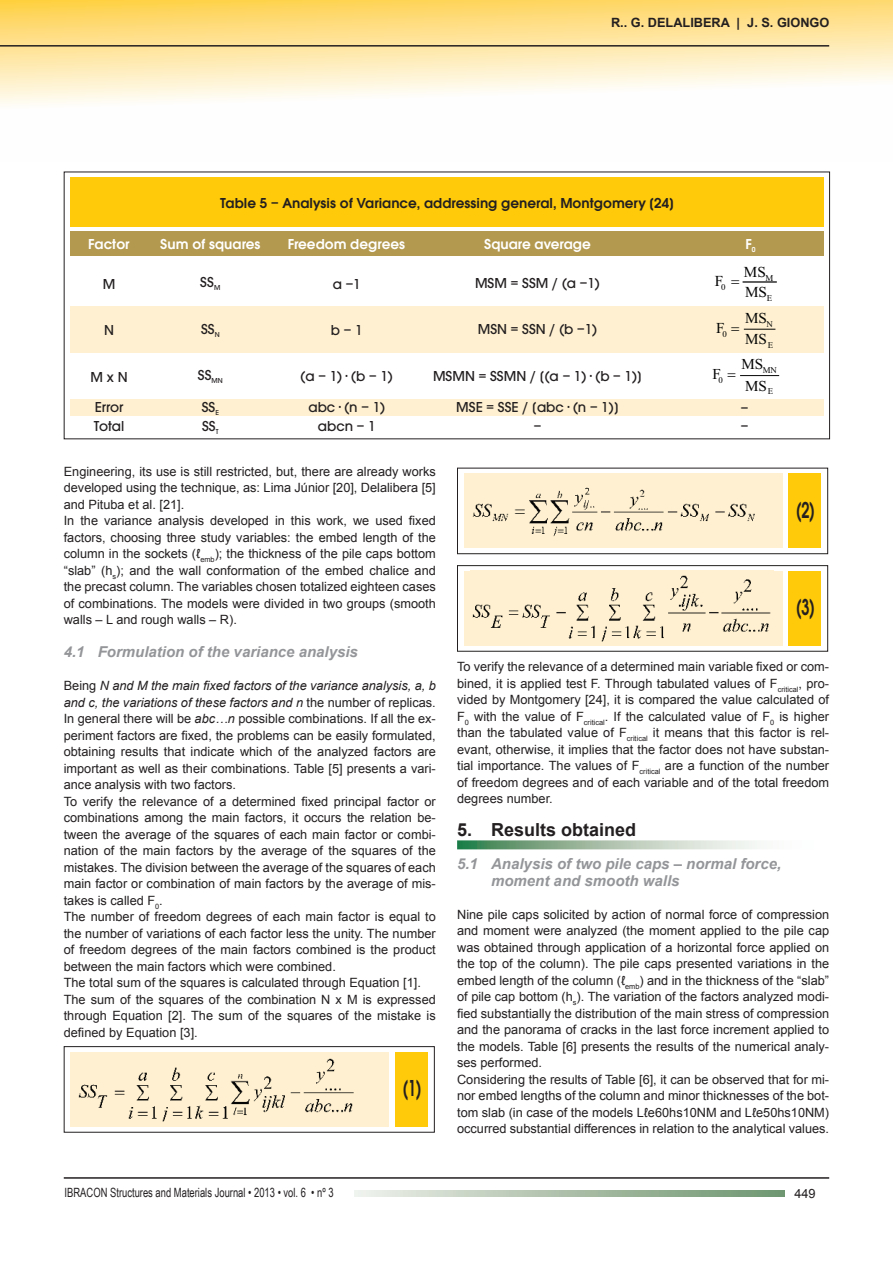
<style>
.page{position:relative;width:893px;height:1263px;background:#fff}
.page>*{position:absolute;margin:0;border:0;box-sizing:border-box;transform-origin:0 0}
.t1{font:600 24px "Avant Garde ITC";color:#231f20;scale:.67 1}
.t2{font:700 18px "Arial";color:#231f20}
.t3{font:15.15px "Times New Roman";color:#040504}
.t4{font:15px/31.8px "Avant Garde Md ITC";color:#231f20}
.t5{font:italic 700 15px/16.5px "Arial";color:#939598}
.t6{font:600 15px "Avant Garde ITC";color:#231f20}
.t7{font:600 15px "Avant Garde ITC";color:#fff}
.t8{font:12.75px/16.5px "Arial";color:#231f20}
.t9{font:12.75px "Arial Narrow";color:#231f20;scale:.9 1}
.t10{font:700 12.75px "Arial";color:#231f20}
.t11{font:8.85px "Times New Roman";color:#040504}
.s1{font-style:italic}
</style>
<div class="page">
<svg style="left:0;top:0;width:893px;height:105px"></svg>
<hr style="left:64px;top:1177px;width:765px;height:2px;background:#231f20">
<hr style="left:0;top:45px;width:829px;height:2px;background:#231f20">
<svg style="left:354px;top:1190px;width:431px;height:6px;background:#acc0aa"></svg>
<div style="left:64px;top:1046px;width:371px;height:86px;border:1px solid #231f20"></div>
<div style="left:395px;top:1052px;width:33px;height:74px;background:#feca0a"></div>
<div style="left:71px;top:1052px;width:318px;height:74px;background:#fef0d0"></div>
<img style="left:78px;top:1058px;width:276px;height:64px">
<div style="left:70px;top:306px;width:753px;height:47px;background:#fef0d0"></div>
<div style="left:70px;top:399px;width:753px;height:17px;background:#fef0d0"></div>
<div style="left:70px;top:177px;width:753px;height:50px;background:#feca0a"></div>
<div style="left:70px;top:231px;width:753px;height:25px;background:#b39950"></div>
<hr style="left:743px;top:281px;width:34px;height:2px;background:#040504">
<hr style="left:744px;top:329px;width:31px;height:1px;background:#040504">
<hr style="left:740px;top:375px;width:39px;height:1px;background:#040504">
<svg style="left:457px;top:840px;width:300px;height:9px;background:#a6c1aa"></svg>
<div style="left:457px;top:468px;width:371px;height:86px;border:1px solid #231f20"></div>
<div style="left:789px;top:473px;width:32px;height:75px;background:#feca0a"></div>
<div style="left:464px;top:473px;width:318px;height:75px;background:#fef0d0"></div>
<img style="left:472px;top:487px;width:283px;height:49px">
<div style="left:457px;top:565px;width:371px;height:87px;border:1px solid #231f20"></div>
<div style="left:789px;top:571px;width:32px;height:74px;background:#feca0a"></div>
<div style="left:464px;top:571px;width:318px;height:74px;background:#fef0d0"></div>
<img style="left:470px;top:575px;width:304px;height:71px">
<p class="t10" style="left:611px;top:15px;width:220px">R.. G. DELALIBERA | J. S. GIONGO</p>
<p class="t6" style="left:220px;top:194px;width:455px">Table 5 – Analysis of Variance, addressing general, Montgomery [24]</p>
<p class="t7" style="left:88px;top:236px;width:43px">Factor</p>
<p class="t7" style="left:160px;top:236px;width:102px">Sum of squares</p>
<p class="t7" style="left:288px;top:236px;width:119px">Freedom degrees</p>
<p class="t7" style="left:484px;top:236px;width:108px">Square average</p>
<p class="t7" style="left:745px;top:236px;width:12px">F<sub>0</sub></p>
<p class="t4" style="left:103px;top:268px;width:14px">M</p>
<p class="t4" style="left:104px;top:314px;width:11px">N</p>
<p class="t4" style="left:91px;top:361px;width:39px;line-height:30.6px">M x N<br>Error</p>
<p class="t4" style="left:94px;top:410px;width:32px">Total</p>
<p class="t3" style="left:744px;top:262px;width:23px">MS</p>
<p class="t11" style="left:765px;top:272px;width:9px">M</p>
<p class="t3" style="left:715px;top:271px;width:10px">F</p>
<p class="t4" style="left:200px;top:266px;width:22px">SS<sub>M</sub></p>
<p class="t4" style="left:201px;top:313px;width:20px">SS<sub>N</sub></p>
<p class="t4" style="left:198px;top:359px;width:27px">SS<sub>MN<br></sub>SS<sub>E</sub></p>
<p class="t4" style="left:202px;top:410px;width:18px">SS<sub>T</sub></p>
<p class="t4" style="left:475px;top:267px;width:126px">MSM = SSM / (a –1)</p>
<p class="t4" style="left:478px;top:313px;width:121px">MSN = SSN / (b –1)</p>
<p class="t4" style="left:433px;top:360px;width:210px;text-align:center">MSMN = SSMN / [(a – 1) · (b – 1)]<br>MSE = SSE / [abc · (n – 1)]</p>
<p class="t4" style="left:534px;top:410px;width:9px">–</p>
<p class="t4" style="left:741px;top:410px;width:9px">–</p>
<p class="t4" style="left:333px;top:268px;width:30px">a –1</p>
<p class="t4" style="left:331px;top:314px;width:33px">b – 1</p>
<p class="t4" style="left:301px;top:360px;width:94px;text-align:center">(a – 1) · (b – 1) abc · (n – 1)</p>
<p class="t4" style="left:318px;top:410px;width:59px">abcn – 1</p>
<p class="t11" style="left:721px;top:281px;width:6px">0</p>
<p class="t3" style="left:745px;top:282px;width:23px">MS</p>
<p class="t11" style="left:767px;top:292px;width:7px">E</p>
<p class="t3" style="left:745px;top:308px;width:23px">MS</p>
<p class="t11" style="left:767px;top:318px;width:8px">N</p>
<p class="t3" style="left:716px;top:318px;width:10px">F</p>
<p class="t11" style="left:722px;top:328px;width:6px">0</p>
<p class="t3" style="left:745px;top:329px;width:23px">MS</p>
<p class="t11" style="left:768px;top:339px;width:7px">E</p>
<p class="t3" style="left:741px;top:354px;width:23px">MS</p>
<p class="t11" style="left:763px;top:364px;width:16px">MN</p>
<p class="t3" style="left:712px;top:364px;width:10px">F</p>
<p class="t11" style="left:719px;top:374px;width:6px">0</p>
<p class="t3" style="left:745px;top:375px;width:23px">MS</p>
<p class="t11" style="left:768px;top:386px;width:7px">E</p>
<p class="t4" style="left:741px;top:392px;width:9px">–</p>
<p class="t8" style="left:64px;top:463px;width:374px">Engineering, its use is still restricted, but, there are already works developed using the technique, as: Lima Júnior [20], Delalibera [5] and Pituba et al. [21].<br>In the variance analysis developed in this work, we used fixed factors, choosing three study variables: the embed length of the column in the sockets (ℓ<sub>emb</sub>); the thickness of the pile caps bottom “slab” (h<sub>s</sub>); and the wall conformation of the embed chalice and the precast column. The variables chosen totalized eighteen cases of combinations. The models were divided in two groups (smooth walls – L and rough walls – R).</p>
<p class="t5" style="left:64px;top:644px;width:296px">4.1 Formulation of the variance analysis</p>
<p class="t8" style="left:64px;top:677px;width:374px">Being <span class="s1">N and M the main fixed factors of the variance analysis, a, b and c, the variations of these factors and n</span> the number of replicas.<br>In general there will be <span class="s1">abc…n</span> possible combinations. If all the ex&shy;periment factors are fixed, the problems can be easily formulated, obtaining results that indicate which of the analyzed factors are important as well as their combinations. Table [5] presents a vari&shy;ance analysis with two factors.<br>To verify the relevance of a determined fixed principal factor or combinations among the main factors, it occurs the relation be&shy;tween the average of the squares of each main factor or combi&shy;nation of the main factors by the average of the squares of the mistakes. The division between the average of the squares of each main factor or combination of main factors by the average of mis&shy;takes is called F<sub>0</sub>.<br>The number of freedom degrees of each main factor is equal to the number of variations of each factor less the unity. The number of freedom degrees of the main factors combined is the product between the main factors which were combined.<br>The total sum of the squares is calculated through Equation [1].<br>The sum of the squares of the combination N x M is expressed through Equation [2]. The sum of the squares of the mistake is defined by Equation [3].</p>
<h1 class="t1" style="left:403px;top:1074px;width:28px">(1)</h1>
<h1 class="t1" style="left:796px;top:496px;width:28px">(2)</h1>
<h1 class="t1" style="left:796px;top:593px;width:28px">(3)</h1>
<p class="t8" style="left:457px;top:658px;width:374px;text-align:justify">To verify the relevance of a determined main variable fixed or com&shy;bined, it is applied test F. Through tabulated values of F<sub>critical</sub>, pro&shy;vided by Montgomery [24], it is compared the value calculated of F<sub>0</sub> with the value of F<sub>critical</sub>. If the calculated value of F<sub>0</sub> is higher than the tabulated value of F<sub>critical</sub> it means that this factor is rel&shy;evant, otherwise, it implies that the factor does not have substan&shy;tial importance. The values of F<sub>critical</sub> are a function of the number of freedom degrees and of each variable and of the total freedom degrees number.</p>
<h2 class="t2" style="left:457px;top:818px;width:181px">5. Results obtained</h2>
<p class="t5" style="left:491px;top:856px;width:292px;text-indent:-34px">5.1 Analysis of two pile caps – normal force, moment and smooth walls</p>
<p class="t8" style="left:457px;top:906px;width:374px">Nine pile caps solicited by action of normal force of compression and moment were analyzed (the moment applied to the pile cap was obtained through application of a horizontal force applied on the top of the column). The pile caps presented variations in the embed length of the column (ℓ<sub>emb</sub>) and in the thickness of the “slab” of pile cap bottom (h<sub>s</sub>). The variation of the factors analyzed modi&shy;fied substantially the distribution of the main stress of compression and the panorama of cracks in the last force increment applied to the models. Table [6] presents the results of the numerical analy&shy;ses performed.<br>Considering the results of Table [6], it can be observed that for mi&shy;nor embed lengths of the column and minor thicknesses of the bot&shy;tom slab (in case of the models Lℓe60hs10NM and Lℓe50hs10NM) occurred substantial differences in relation to the analytical values.</p>
<p class="t9" style="left:65px;top:1183px;width:300px">IBRACON Structures and Materials Journal • 2013 • vol. 6 • nº 3</p>
<p class="t8" style="left:794px;top:1185px;width:23px">449</p>
</div>
